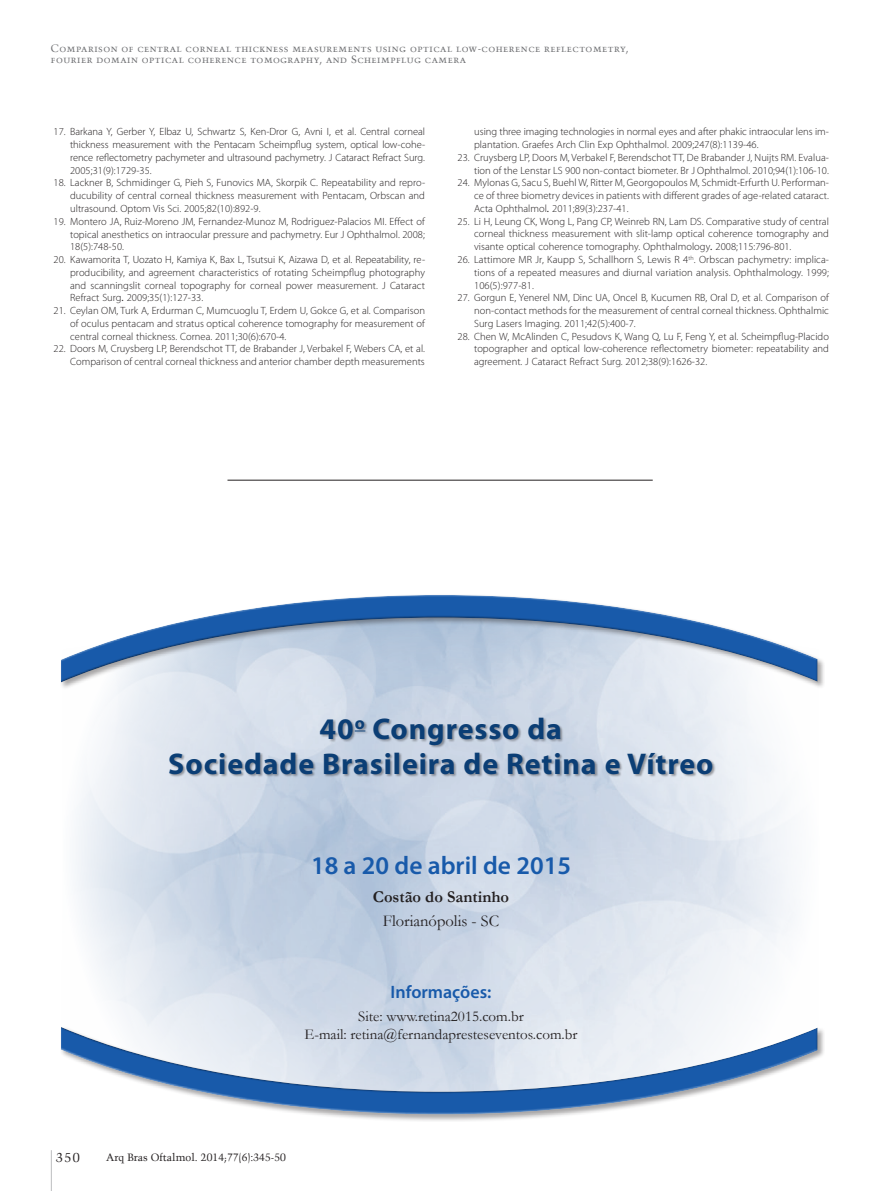
<style>
.page{position:relative;width:893px;height:1191px;background:#fff}
.page>*{position:absolute;margin:0;border:0;box-sizing:border-box;transform-origin:0 0}
.t1{font:700 30px/34.5px "Myriad Pro";letter-spacing:.03em;color:#0b3e75;text-align:center}
.t2{font:600 25.5px "Myriad Pro";color:#185aaa}
.t3{font:600 18px "Myriad Pro";color:#185aaa}
.t4{font:700 16.5px "Garamond";color:#231f20}
.t5{font:16.5px "Garamond";color:#231f20}
.t6{font:15px/18px "Garamond";color:#231f20;text-align:center}
.t7{font:12.75px "Trump Mediaeval LT Std";color:#231f20}
.t8{font:300 10.5px/12.8px "Myriad Pro";letter-spacing:.005em;color:#231f20;text-align:justify}
.t9{font:10.5px/11.2px "Trump Mediaeval LT Std";letter-spacing:.04em;color:#6c6d70}
.t10{font:10.5px "Trump Mediaeval LT Std";color:#231f20}
.s1{font-weight:400;font-style:italic}
</style>
<div class="page">
<hr style="left:51px;top:1150px;width:1px;height:41px;background:#bcbdc0">
<div style="left:59px;top:593px;width:766px;height:96px;background:#231f20;opacity:.4"></div>
<div style="left:59px;top:593px;width:760px;height:90px;background:#fff;opacity:.75"></div>
<div style="left:59px;top:615px;width:761px;height:68px;background:#231f20;opacity:.75"></div>
<div style="left:59px;top:1025px;width:766px;height:97px;background:#231f20;opacity:.4"></div>
<div style="left:59px;top:1026px;width:760px;height:89px;background:#fff;opacity:.75"></div>
<div style="left:59px;top:1025px;width:761px;height:69px;background:#231f20;opacity:.75"></div>
<div style="left:169px;top:717px;width:547px;height:60px;background:#231f20;opacity:.4"></div>
<hr style="left:227px;top:480px;width:426px;height:1px;background:#231f20">
<p class="t9" style="left:51px;top:43px;width:579px">Comparison of central corneal thickness measurements using optical low-coherence reflectometry, fourier domain optical coherence tomography, and Scheimpflug camera</p>
<p class="t8" style="left:70px;top:126px;width:356px;text-indent:-16px">17. Barkana Y, Gerber Y, Elbaz U, Schwartz S, Ken-Dror G, Avni I, et al. Central corneal thickness measurement with the Pentacam Scheimpflug system, optical low-cohe&shy;rence reflectometry pachymeter and ultrasound pachymetry. J Cataract Refract Surg.<br>2005;31(9):1729-35.</p>
<p class="t8" style="left:70px;top:177px;width:357px;text-indent:-16px">18. Lackner B, Schmidinger G, Pieh S, Funovics MA, Skorpik C. Repeatability and repro&shy;ducubility of central corneal thickness measurement with Pentacam, Orbscan and ultrasound. Optom Vis Sci. 2005;82(10):892-9.</p>
<p class="t8" style="left:70px;top:215px;width:356px;text-indent:-16px">19. Montero JA, Ruiz-Moreno JM, Fernandez-Munoz M, Rodriguez-Palacios MI. Effect of topical anesthetics on intraocular pressure and pachymetry. Eur J Ophthalmol. 2008; 18(5):748-50.</p>
<p class="t8" style="left:70px;top:253px;width:356px;text-indent:-16px">20. Kawamorita T, Uozato H, Kamiya K, Bax L, Tsutsui K, Aizawa D, et al. Repeatability, re&shy;producibility, and agreement characteristics of rotating Scheimpflug photography and scanningslit corneal topography for corneal power measurement. J Cataract Refract Surg<span class="s1">.</span> 2009;35(1):127-33.</p>
<p class="t8" style="left:70px;top:304px;width:356px;text-indent:-16px">21. Ceylan OM, Turk A, Erdurman C, Mumcuoglu T, Erdem U, Gokce G, et al. Comparison of oculus pentacam and stratus optical coherence tomography for measurement of central corneal thickness. Cornea. 2011;30(6):670-4.</p>
<p class="t8" style="left:54px;top:342px;width:373px;text-align:right">22. Doors M, Cruysberg LP, Berendschot TT, de Brabander J, Verbakel F, Webers CA, et al.<br>Comparison of central corneal thickness and anterior chamber depth measurements</p>
<p class="t8" style="left:474px;top:126px;width:356px">using three imaging technologies in normal eyes and after phakic intraocular lens im&shy;plantation. Graefes Arch Clin Exp Ophthalmol. 2009;247(8):1139-46.</p>
<p class="t8" style="left:458px;top:151px;width:373px;text-align:right">23. Cruysberg LP, Doors M, Verbakel F, Berendschot TT, De Brabander J, Nuijts RM. Evalua&shy;tion of the Lenstar LS 900 non-contact biometer. Br J Ophthalmol. 2010;94(1):106-10.</p>
<p class="t8" style="left:474px;top:177px;width:356px;text-indent:-16px">24. Mylonas G, Sacu S, Buehl W, Ritter M, Georgopoulos M, Schmidt-Erfurth U. Performan&shy;ce of three biometry devices in patients with different grades of age-related cataract.<br>Acta Ophthalmol<span class="s1">.</span> 2011;89(3):237-41.</p>
<p class="t8" style="left:474px;top:215px;width:356px;text-indent:-16px">25. Li H, Leung CK, Wong L, Pang CP, Weinreb RN, Lam DS. Comparative study of central corneal thickness measurement with slit-lamp optical coherence tomography and visante optical coherence tomography. Ophthalmology<span class="s1">.</span> 2008;115:796-801.</p>
<p class="t8" style="left:474px;top:253px;width:356px;text-indent:-16px">26. Lattimore MR Jr, Kaupp S, Schallhorn S, Lewis R 4<sup>th</sup>. Orbscan pachymetry: implica&shy;tions of a repeated measures and diurnal variation analysis. Ophthalmology. 1999; 106(5):977-81.</p>
<p class="t8" style="left:474px;top:291px;width:356px;text-indent:-16px">27. Gorgun E, Yenerel NM, Dinc UA, Oncel B, Kucumen RB, Oral D, et al. Comparison of non-contact methods for the measurement of central corneal thickness. Ophthalmic Surg Lasers Imaging. 2011;42(5):400-7.</p>
<p class="t8" style="left:474px;top:330px;width:356px;text-indent:-16px">28. Chen W, McAlinden C, Pesudovs K, Wang Q, Lu F, Feng Y, et al. Scheimpflug-Placido topographer and optical low-coherence reflectometry biometer: repeatability and agreement. J Cataract Refract Surg. 2012;38(9):1626-32.</p>
<h1 class="t1" style="left:168px;top:711px;width:547px">40<sup>o</sup> Congresso da<br>Sociedade Brasileira de Retina e Vítreo</h1>
<h2 class="t2" style="left:311px;top:849px;width:261px">18 a 20 de abril de 2015</h2>
<h3 class="t4" style="left:373px;top:885px;width:138px">Costão do Santinho</h3>
<h3 class="t5" style="left:383px;top:909px;width:118px">Florianópolis - SC</h3>
<h3 class="t3" style="left:391px;top:980px;width:102px">Informações:</h3>
<h3 class="t6" style="left:304px;top:1006px;width:274px">Site: www.retina2015.com.br<br>E-mail: retina@fernandapresteseventos.com.br</h3>
<p class="t7" style="left:56px;top:1149px;width:25px">350</p>
<p class="t10" style="left:106px;top:1151px;width:181px">Arq Bras Oftalmol. 2014;77(6):345-50</p>
</div>
